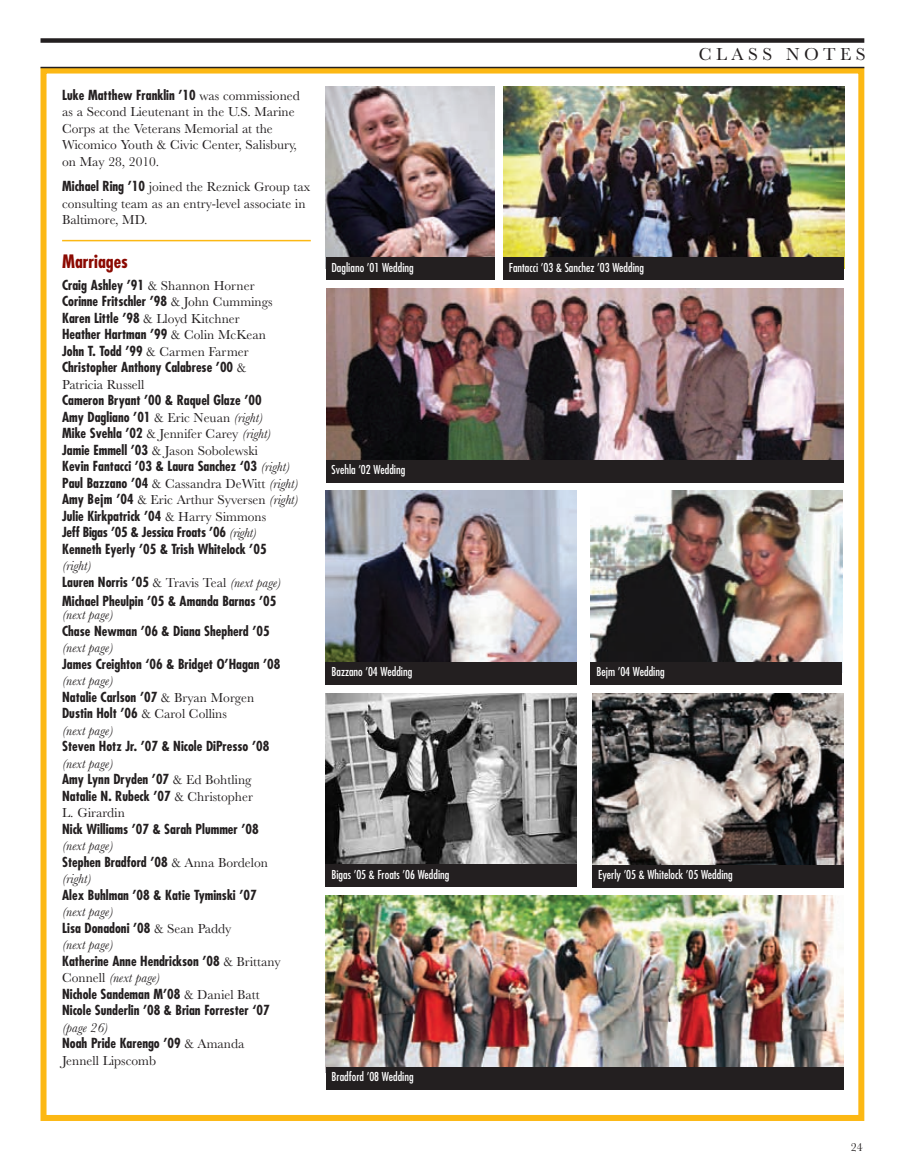
<style>
.page{position:relative;width:905px;height:1175px;background:#fff}
.page>*{position:absolute;margin:0;border:0;box-sizing:border-box;transform-origin:0 0}
.t1{font:18px "Baskerville";letter-spacing:.25em;color:#231f20}
.t2{font:700 condensed 18px "Futura";color:#8b0a02}
.t3{font:700 condensed 13.5px/16.5px "Futura";color:#231f20}
.t4{font:13.5px/16.5px "Baskerville";color:#231f20}
.t5{font:condensed 12px "Futura";color:#fff}
.t6{font:12px "Baskerville";color:#231f20}
.s1{font-family:"Futura";font-weight:700;font-stretch:condensed}
.s2{font-family:"Baskerville";font-weight:400;font-stretch:normal}
.s3{font-family:"Baskerville";font-weight:400;font-style:italic;font-stretch:normal}
</style>
<div class="page">
<div style="left:40px;top:38px;width:824px;height:5px;background:#231f20"></div>
<div style="left:40px;top:68px;width:824px;height:1052px;border:6px solid #fcb814"></div>
<hr style="left:40px;top:67px;width:824px;height:1px;background:#231f20">
<hr style="left:62px;top:240px;width:249px;height:1px;background:#fcb814">
<img style="left:326px;top:86px;width:168px;height:172px">
<div style="left:326px;top:258px;width:168px;height:22px;background:#231f20"></div>
<img style="left:503px;top:86px;width:341px;height:172px">
<div style="left:503px;top:258px;width:341px;height:22px;background:#231f20"></div>
<img style="left:326px;top:288px;width:517px;height:172px">
<div style="left:326px;top:460px;width:517px;height:22px;background:#231f20"></div>
<img style="left:326px;top:490px;width:251px;height:172px">
<div style="left:326px;top:662px;width:251px;height:23px;background:#231f20"></div>
<img style="left:591px;top:490px;width:251px;height:172px">
<div style="left:591px;top:662px;width:251px;height:22px;background:#231f20"></div>
<img style="left:326px;top:693px;width:251px;height:171px">
<div style="left:326px;top:864px;width:251px;height:23px;background:#231f20"></div>
<img style="left:592px;top:693px;width:251px;height:172px">
<div style="left:592px;top:865px;width:251px;height:22px;background:#231f20"></div>
<img style="left:326px;top:895px;width:517px;height:172px">
<div style="left:326px;top:1067px;width:517px;height:22px;background:#231f20"></div>
<p class="t4" style="left:62px;top:89px;width:239px"><span class="s1">Luke Matthew Franklin ’10</span> was commissioned as a Second Lieutenant in the U.S. Marine Corps at the Veterans Memorial at the Wicomico Youth &amp; Civic Center, Salisbury, on May 28, 2010.</p>
<p class="t4" style="left:62px;top:180px;width:250px"><span class="s1">Michael Ring ’10</span> joined the Reznick Group tax consulting team as an entry-level associate in<br>Baltimore, MD.</p>
<p class="t2" style="left:62px;top:253px;width:67px">Marriages</p>
<p class="t3" style="left:62px;top:278px;width:238px">Craig Ashley ’91 <span class="s2">&amp; Shannon Horner<br></span>Corinne Fritschler ’98 <span class="s2">&amp; John Cummings </span>Karen Little ’98 <span class="s2">&amp; Lloyd Kitchner<br></span>Heather Hartman ’99 <span class="s2">&amp; Colin McKean<br></span>John T. Todd ’99 <span class="s2">&amp; Carmen Farmer </span>Christopher Anthony Calabrese ’00 <span class="s2">&amp;<br>Patricia Russell<br></span>Cameron Bryant ’00 &amp; Raquel Glaze ’00<br>Amy Dagliano ’01 <span class="s2">&amp; Eric Neuan</span> <span class="s3">(right)<br></span>Mike Svehla ’02 <span class="s2">&amp; Jennifer Carey</span> <span class="s3">(right)<br></span>Jamie Emmell ’03 <span class="s2">&amp; Jason Sobolewski<br></span>Kevin Fantacci ’03 &amp; Laura Sanchez ‘03 <span class="s3">(right)<br></span>Paul Bazzano ’04 <span class="s2">&amp; Cassandra DeWitt</span> <span class="s3">(right)<br></span>Amy Bejm ’04 <span class="s2">&amp; Eric Arthur Syversen</span> <span class="s3">(right)<br></span>Julie Kirkpatrick ’04 <span class="s2">&amp; Harry Simmons<br></span>Jeff Bigas ’05 &amp; Jessica Froats ’06 <span class="s3">(right)<br></span>Kenneth Eyerly ’05 &amp; Trish Whitelock ’05 <span class="s3">(right)<br></span>Lauren Norris ’05 <span class="s2">&amp; Travis Teal</span> <span class="s3">(next page)</span></p>
<p class="t3" style="left:62px;top:595px;width:216px;line-height:13.5px">Michael Pheulpin ’05 &amp; Amanda Barnas ’05 <span class="s3">(next page)</span></p>
<p class="t3" style="left:62px;top:624px;width:220px">Chase Newman ’06 &amp; Diana Shepherd ’05 <span class="s3">(next page)<br></span>James Creighton ‘06 &amp; Bridget O’Hagan ’08 <span class="s3">(next page)<br></span>Natalie Carlson ’07 <span class="s2">&amp; Bryan Morgen<br></span>Dustin Holt ’06 <span class="s2">&amp; Carol Collins<br></span><span class="s3">(next page)<br></span>Steven Hotz Jr. ’07 &amp; Nicole DiPresso ’08 <span class="s3">(next page)<br></span>Amy Lynn Dryden ’07 <span class="s2">&amp; Ed Bohtling<br></span>Natalie N. Rubeck ’07 <span class="s2">&amp; Christopher<br>L. Girardin<br></span>Nick Williams ’07 &amp; Sarah Plummer ’08 <span class="s3">(next page)<br></span>Stephen Bradford ’08 <span class="s2">&amp; Anna Bordelon </span><span class="s3">(right)<br></span>Alex Buhlman ’08 &amp; Katie Tyminski ’07 <span class="s3">(next page)<br></span>Lisa Donadoni ’08 <span class="s2">&amp; Sean Paddy<br></span><span class="s3">(next page)<br></span>Katherine Anne Hendrickson ’08 <span class="s2">&amp; Brittany<br>Connell</span> <span class="s3">(next page)<br></span>Nichole Sandeman M’08 <span class="s2">&amp; Daniel Batt<br></span>Nicole Sunderlin ’08 &amp; Brian Forrester ‘07 <span class="s3">(page 26)<br></span>Noah Pride Karengo ’09 <span class="s2">&amp; Amanda<br>Jennell Lipscomb</span></p>
<p class="t1" style="left:698px;top:48px;width:168px">CLASS NOTES</p>
<p class="t5" style="left:331px;top:262px;width:84px">Dagliano ’01 Wedding</p>
<p class="t5" style="left:509px;top:262px;width:137px">Fantacci ’03 &amp; Sanchez ’03 Wedding</p>
<p class="t5" style="left:331px;top:464px;width:75px">Svehla ’02 Wedding</p>
<p class="t5" style="left:331px;top:666px;width:82px">Bazzano ’04 Wedding</p>
<p class="t5" style="left:596px;top:666px;width:70px">Bejm ’04 Wedding</p>
<p class="t5" style="left:331px;top:869px;width:119px">Bigas ’05 &amp; Froats ’06 Wedding</p>
<p class="t5" style="left:598px;top:869px;width:136px">Eyerly ’05 &amp; Whitelock ’05 Wedding</p>
<p class="t5" style="left:331px;top:1071px;width:84px">Bradford ’08 Wedding</p>
<p class="t6" style="left:850px;top:1142px;width:13px">24</p>
</div>
